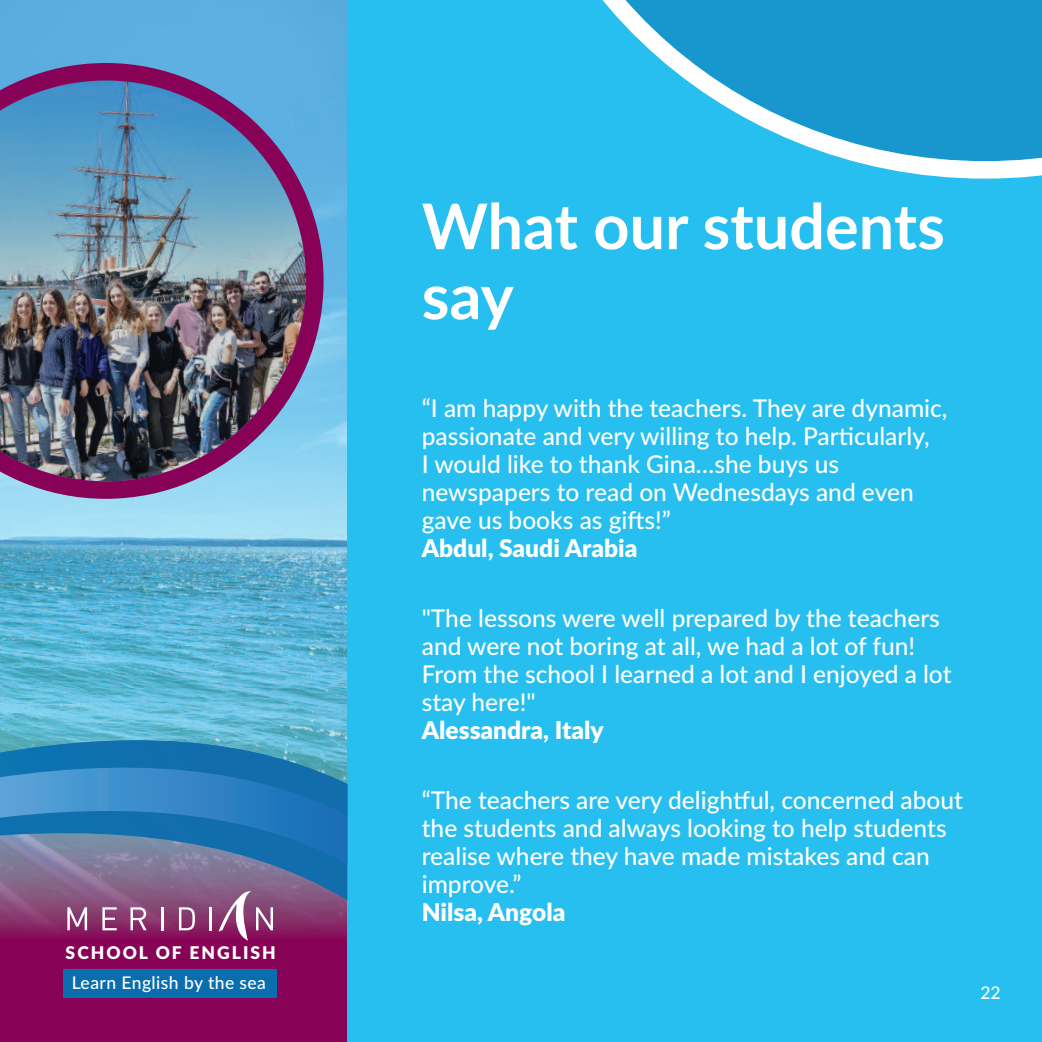
<style>
.page{position:relative;width:1042px;height:1042px;background:#fff}
.page>*{position:absolute;margin:0;border:0;box-sizing:border-box;transform-origin:0 0}
.t1{font:700 63px/70px "Lato";color:#fff}
.t2{font:500 24.5px/28px "Lato";color:#fff}
.t3{font:900 24.5px "Lato";color:#fff}
.t4{font:500 17.5px "Lato";letter-spacing:.025em;color:#fff}
.t5{font:900 17.5px "Lato";letter-spacing:.115em;color:#fff}
</style>
<div class="page">
<div style="left:347px;top:0;width:695px;height:1042px;background:#26bff0"></div>
<div style="left:0;top:0;width:347px;height:832px;background:#26bff0;opacity:.3"></div>
<div style="left:0;top:1027px;width:347px;height:15px;background:#870157"></div>
<svg style="left:0;top:987px;width:347px;height:40px;background:#711365"></svg>
<svg style="left:0;top:678px;width:347px;height:309px;background:#5a72a5"></svg>
<svg style="left:602px;top:0;width:440px;height:179px"></svg>
<img style="left:0;top:63px;width:324px;height:436px">
<p class="t5" style="left:66px;top:943px;width:212px">School of EngliSh</p>
<p class="t4" style="left:72px;top:972px;width:196px">Learn English by the sea</p>
<h1 class="t1" style="left:422px;top:192px;width:525px">What our students say</h1>
<p class="t2" style="left:422px;top:395px;width:527px">“I am happy with the teachers. They are dynamic, passionate and very willing to help. Particularly,<br>I would like to thank Gina…she buys us newspapers to read on Wednesdays and even gave us books as gifts!”</p>
<p class="t3" style="left:422px;top:534px;width:217px">Abdul, Saudi Arabia</p>
<p class="t2" style="left:422px;top:605px;width:531px">"The lessons were well prepared by the teachers and were not boring at all, we had a lot of fun!<br>From the school I learned a lot and I enjoyed a lot stay here!"</p>
<p class="t3" style="left:422px;top:716px;width:183px">Alessandra, italy</p>
<p class="t2" style="left:422px;top:787px;width:543px">“The teachers are very delightful, concerned about the students and always looking to help students realise where they have made mistakes and can improve.”</p>
<p class="t3" style="left:422px;top:898px;width:145px">nilsa, Angola</p>
<p class="t4" style="left:980px;top:982px;width:22px">22</p>
</div>
